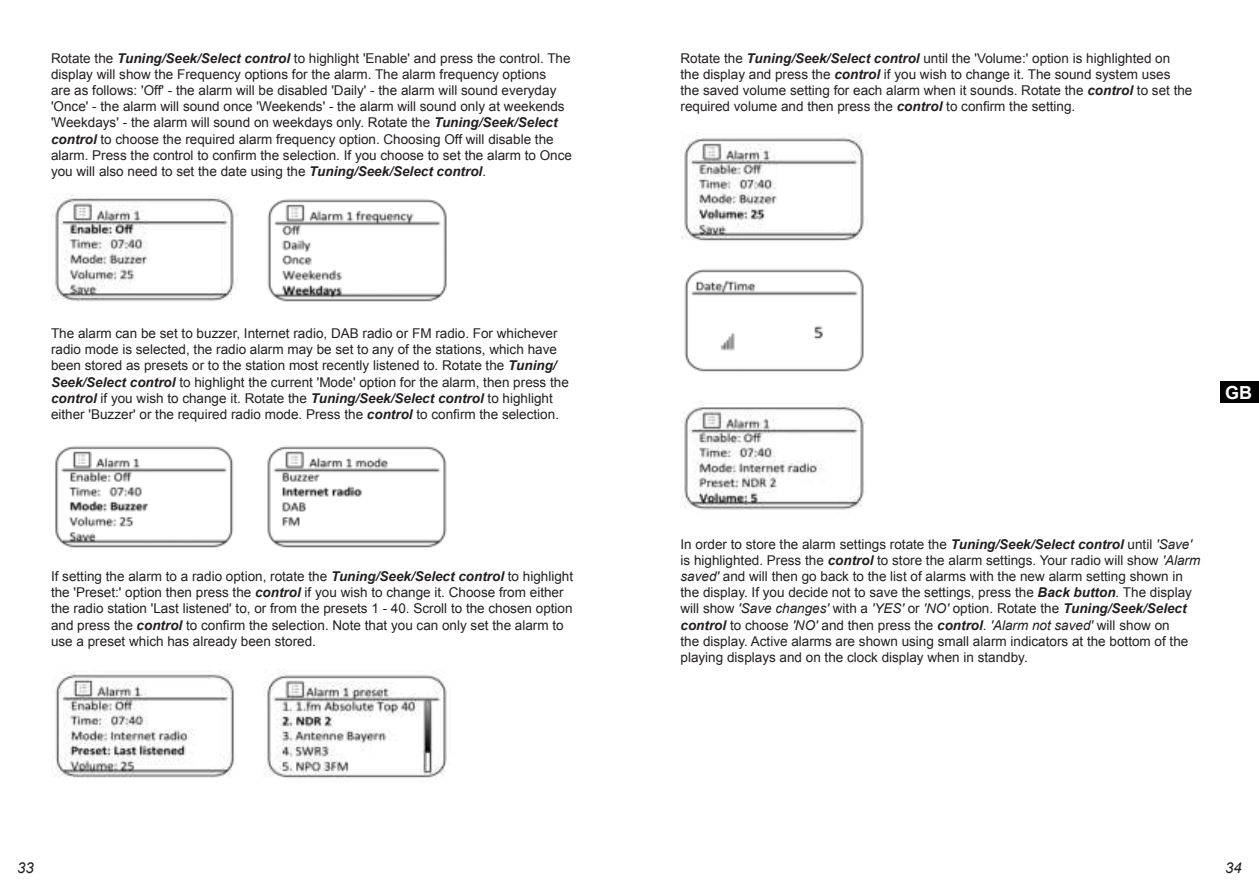
<style>
.page{position:relative;width:1259px;height:893px;background:#fff}
.page>*{position:absolute;margin:0;border:0;box-sizing:border-box;transform-origin:0 0}
.t1{font:700 18px "Arial";color:#fff}
.t2{font:italic 15px "Arial";color:#231f20}
.t3{font:13.5px/16.2px "Arial";color:#231f20}
.s1{font-weight:700;font-style:italic}
.s2{font-style:italic}
</style>
<div class="page">
<img style="left:51px;top:194px;width:187px;height:108px">
<img style="left:55px;top:446px;width:179px;height:102px">
<img style="left:54px;top:672px;width:181px;height:106px">
<img style="left:267px;top:199px;width:180px;height:103px">
<img style="left:267px;top:446px;width:180px;height:102px">
<img style="left:265px;top:673px;width:183px;height:105px">
<img style="left:681px;top:135px;width:184px;height:106px">
<img style="left:684px;top:269px;width:180px;height:103px">
<img style="left:682px;top:402px;width:183px;height:108px">
<div style="left:1220px;top:382px;width:39px;height:21px;background:#030303"></div>
<p class="t3" style="left:51px;top:51px;width:522px">Rotate the <span class="s1">Tuning/Seek/Select control</span> to highlight 'Enable' and press the control. The display will show the Frequency options for the alarm. The alarm frequency options<br>are as follows: 'Off' - the alarm will be disabled 'Daily' - the alarm will sound everyday 'Once' - the alarm will sound once 'Weekends' - the alarm will sound only at weekends 'Weekdays' - the alarm will sound on weekdays only. Rotate the <span class="s1">Tuning/Seek/Select control</span> to choose the required alarm frequency option. Choosing Off will disable the alarm. Press the control to confirm the selection. If you choose to set the alarm to Once you will also need to set the date using the <span class="s1">Tuning/Seek/Select control</span>.</p>
<p class="t3" style="left:51px;top:326px;width:519px">The alarm can be set to buzzer, Internet radio, DAB radio or FM radio. For whichever radio mode is selected, the radio alarm may be set to any of the stations, which have been stored as presets or to the station most recently listened to. Rotate the <span class="s1">Tuning/ Seek/Select control</span> to highlight the current 'Mode' option for the alarm, then press the <span class="s1">control</span> if you wish to change it. Rotate the <span class="s1">Tuning/Seek/Select control</span> to highlight either 'Buzzer' or the required radio mode. Press the <span class="s1">control</span> to confirm the selection.</p>
<p class="t3" style="left:51px;top:569px;width:523px">If setting the alarm to a radio option, rotate the <span class="s1">Tuning/Seek/Select control</span> to highlight the 'Preset:' option then press the <span class="s1">control</span> if you wish to change it. Choose from either the radio station 'Last listened' to, or from the presets 1 - 40. Scroll to the chosen option and press the <span class="s1">control</span> to confirm the selection. Note that you can only set the alarm to use a preset which has already been stored.</p>
<p class="t3" style="left:680px;top:51px;width:513px">Rotate the <span class="s1">Tuning/Seek/Select control</span> until the 'Volume:' option is highlighted on the display and press the <span class="s1">control</span> if you wish to change it. The sound system uses the saved volume setting for each alarm when it sounds. Rotate the <span class="s1">control</span> to set the required volume and then press the <span class="s1">control</span> to confirm the setting.</p>
<h1 class="t1" style="left:1225px;top:385px;width:28px">GB</h1>
<p class="t3" style="left:680px;top:537px;width:521px">In order to store the alarm settings rotate the <span class="s1">Tuning/Seek/Select control</span> until <span class="s2">'Save' </span>is highlighted. Press the <span class="s1">control</span> to store the alarm settings. Your radio will show <span class="s2">'Alarm saved'</span> and will then go back to the list of alarms with the new alarm setting shown in the display. If you decide not to save the settings, press the <span class="s1">Back button</span>. The display will show <span class="s2">'Save changes'</span> with a <span class="s2">'YES'</span> or <span class="s2">'NO'</span> option. Rotate the <span class="s1">Tuning/Seek/Select control</span> to choose <span class="s2">'NO'</span> and then press the <span class="s1">control</span>. <span class="s2">'Alarm not saved'</span> will show on<br>the display. Active alarms are shown using small alarm indicators at the bottom of the playing displays and on the clock display when in standby.</p>
<p class="t2" style="left:17px;top:862px;width:18px">33</p>
<p class="t2" style="left:1225px;top:862px;width:18px">34</p>
</div>
